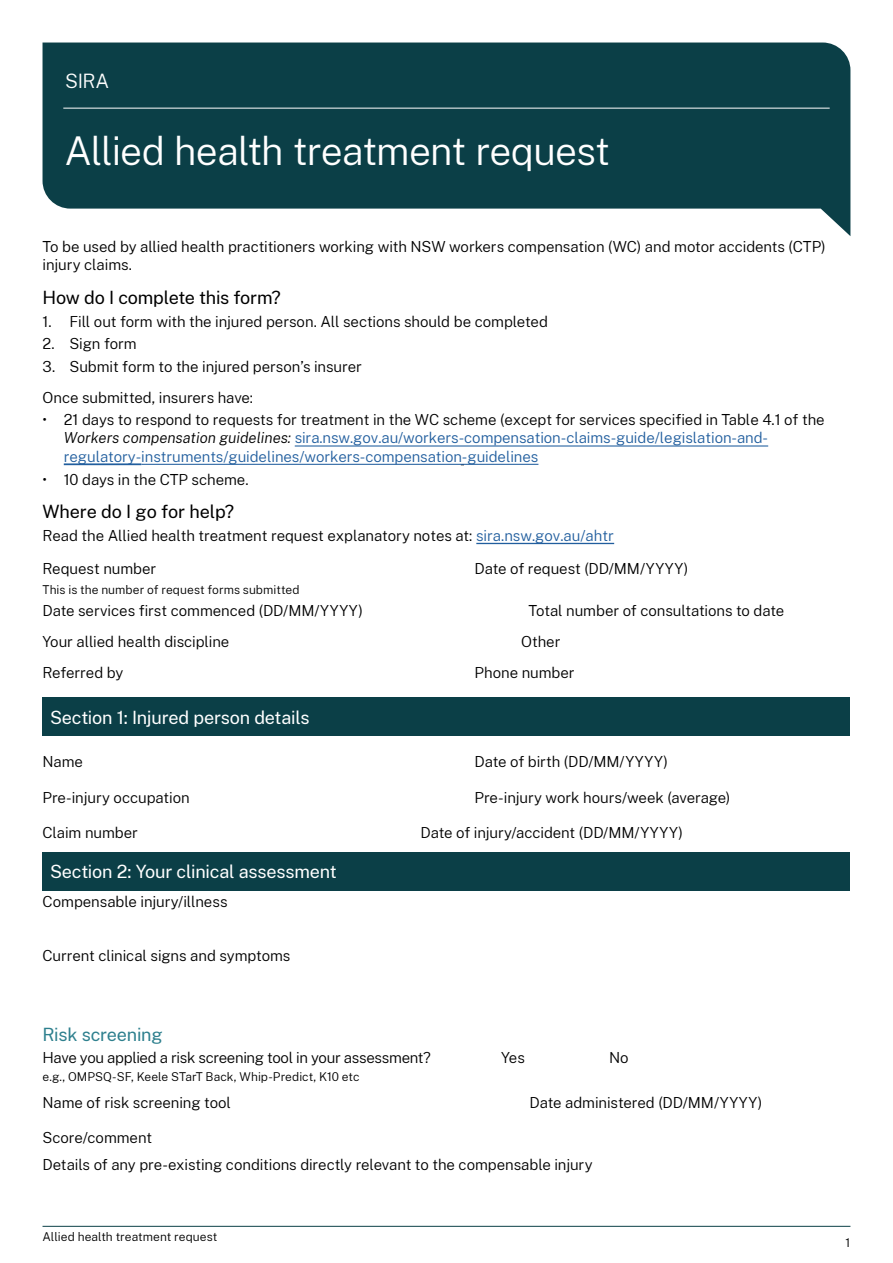
<style>
.page{position:relative;width:893px;height:1263px;background:#fff}
.page>*{position:absolute;margin:0;border:0;box-sizing:border-box;transform-origin:0 0}
.t1{font:300 39px "Public Sans";letter-spacing:-.02em;color:#fff}
.t2{font:300 19.5px "Public Sans";color:#fff}
.H1{font:18px "Public Sans";letter-spacing:-.01em;color:#fff}
.H1-2{font:18px "Public Sans";letter-spacing:-.015em;color:#000}
.Body_copy{font:18px "Public Sans";letter-spacing:-.005em;color:#000}
.H2{font:18px "Public Sans";letter-spacing:-.015em;color:#2e808e}
.Body_copy-2{font:300 15px/18.3px "Public Sans";letter-spacing:-.005em;color:#000}
.bullet{font:300 15px/18.3px "Public Sans";letter-spacing:-.005em;color:#215e9e}
.bullet-2{font:300 15px "Public Sans";letter-spacing:-.005em;color:#000}
.Body_copy-3{font:300 12px "Public Sans";letter-spacing:.005em;color:#000}
.s1{color:#000}
.s2{font-style:italic;color:#000}
.s3{color:#215e9e}
</style>
<div class="page">
<hr style="left:43px;top:1226px;width:807px;height:1px;background:#0b3f47">
<div style="left:43px;top:852px;width:807px;height:39px;background:#0b3f47"></div>
<div style="left:43px;top:698px;width:807px;height:38px;background:#0b3f47"></div>
<svg style="left:43px;top:43px;width:807px;height:193px;background:#2e5a61"></svg>
<hr style="left:63px;top:108px;width:767px;height:1px;background:#fff">
<hr style="left:295px;top:445px;width:473px;height:1px;background:#215e9e">
<hr style="left:64px;top:464px;width:77px;height:1px;background:#215e9e">
<hr style="left:141px;top:464px;width:397px;height:1px;background:#215e9e">
<hr style="left:476px;top:543px;width:138px;height:1px;background:#215e9e">
<p class="t2" style="left:65px;top:67px;width:46px">SIRA</p>
<p class="t1" style="left:65px;top:124px;width:547px">Allied health treatment request</p>
<p class="Body_copy-2" style="left:43px;top:237px;width:784px">To be used by allied health practitioners working with NSW workers compensation (WC) and motor accidents (CTP) injury claims.</p>
<p class="H1-2" style="left:43px;top:285px;width:240px">How do I complete this form?</p>
<p class="Body_copy-2" style="left:43px;top:311px;width:507px">1. Fill out form with the injured person. All sections should be completed</p>
<p class="Body_copy-2" style="left:43px;top:334px;width:96px">2. Sign form</p>
<p class="Body_copy-2" style="left:43px;top:356px;width:321px">3. Submit form to the injured person’s insurer</p>
<p class="Body_copy-2" style="left:43px;top:388px;width:212px">Once submitted, insurers have:</p>
<p class="bullet" style="left:64px;top:410px;width:762px;text-indent:-21px"><span class="s1">• 21 days to respond to requests for treatment in the WC scheme (except for services specified in Table 4.1 of the<br></span><span class="s2">Workers compensation guidelines:</span> sira.nsw.gov.au/workers-compensation-claims-guide/legislation-and&shy;regulatory-instruments/guidelines/workers-compensation-guidelines</p>
<p class="bullet-2" style="left:43px;top:469px;width:208px">• 10 days in the CTP scheme.</p>
<p class="Body_copy" style="left:43px;top:499px;width:193px">Where do I go for help?</p>
<p class="Body_copy-2" style="left:43px;top:526px;width:573px">Read the Allied health treatment request explanatory notes at: <span class="s3">sira.nsw.gov.au/ahtr</span></p>
<p class="Body_copy-2" style="left:43px;top:559px;width:115px">Request number</p>
<p class="Body_copy-2" style="left:475px;top:559px;width:215px">Date of request (DD/MM/YYYY)</p>
<p class="Body_copy-3" style="left:43px;top:581px;width:259px">This is the number of request forms submitted</p>
<p class="Body_copy-2" style="left:43px;top:601px;width:322px">Date services first commenced (DD/MM/YYYY)</p>
<p class="Body_copy-2" style="left:529px;top:601px;width:257px">Total number of consultations to date</p>
<p class="Body_copy-2" style="left:43px;top:632px;width:188px">Your allied health discipline</p>
<p class="Body_copy-2" style="left:521px;top:632px;width:41px">Other</p>
<p class="Body_copy-2" style="left:43px;top:663px;width:82px">Referred by</p>
<p class="Body_copy-2" style="left:475px;top:663px;width:102px">Phone number</p>
<p class="H1" style="left:50px;top:705px;width:261px">Section 1: Injured person details</p>
<p class="Body_copy-2" style="left:43px;top:752px;width:42px">Name</p>
<p class="Body_copy-2" style="left:475px;top:752px;width:195px">Date of birth (DD/MM/YYYY)</p>
<p class="Body_copy-2" style="left:43px;top:787px;width:149px">Pre-injury occupation</p>
<p class="Body_copy-2" style="left:475px;top:787px;width:257px">Pre-injury work hours/week (average)</p>
<p class="Body_copy-2" style="left:43px;top:823px;width:97px">Claim number</p>
<p class="Body_copy-2" style="left:421px;top:823px;width:264px">Date of injury/accident (DD/MM/YYYY)</p>
<p class="H1" style="left:50px;top:859px;width:288px">Section 2: Your clinical assessment</p>
<p class="Body_copy-2" style="left:43px;top:892px;width:186px">Compensable injury/illness</p>
<p class="Body_copy-2" style="left:43px;top:945px;width:249px">Current clinical signs and symptoms</p>
<p class="H2" style="left:43px;top:1022px;width:122px">Risk screening</p>
<p class="Body_copy-2" style="left:43px;top:1047px;width:390px">Have you applied a risk screening tool in your assessment?</p>
<p class="Body_copy-2" style="left:501px;top:1047px;width:25px">Yes</p>
<p class="Body_copy-2" style="left:609px;top:1047px;width:21px">No</p>
<p class="Body_copy-3" style="left:43px;top:1068px;width:319px">e.g., OMPSQ-SF, Keele STarT Back, Whip-Predict, K10 etc</p>
<p class="Body_copy-2" style="left:43px;top:1093px;width:190px">Name of risk screening tool</p>
<p class="Body_copy-2" style="left:530px;top:1093px;width:234px">Date administered (DD/MM/YYYY)</p>
<p class="Body_copy-2" style="left:43px;top:1128px;width:111px">Score/comment</p>
<p class="Body_copy-2" style="left:43px;top:1155px;width:552px">Details of any pre-existing conditions directly relevant to the compensable injury</p>
<p class="Body_copy-3" style="left:43px;top:1228px;width:176px">Allied health treatment request</p>
<p class="Body_copy-3" style="left:846px;top:1234px;width:6px">1</p>
</div>
